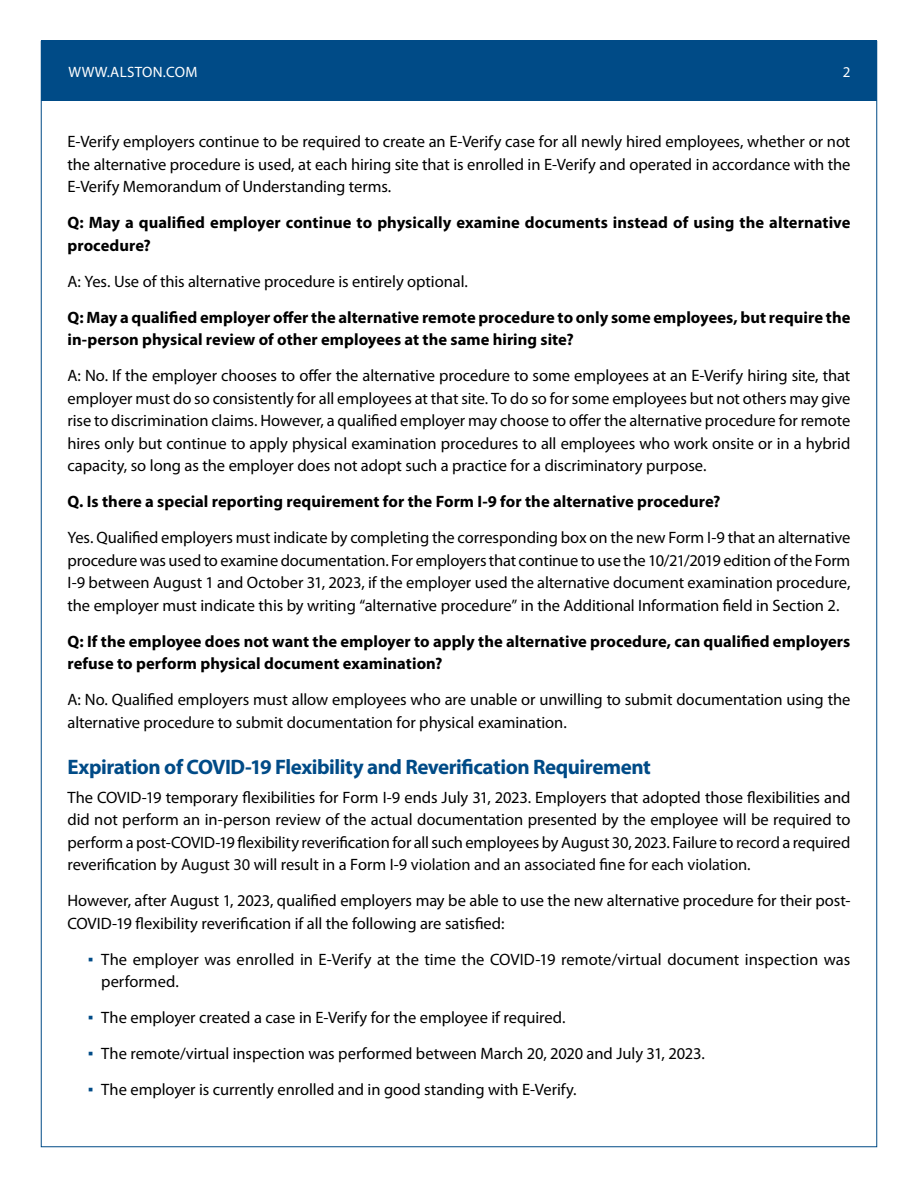
<style>
.page{position:relative;width:918px;height:1188px;background:#fff}
.page>*{position:absolute;margin:0;border:0;box-sizing:border-box;transform-origin:0 0}
.t1{font:700 21px "Myriad Pro";letter-spacing:-.02em;color:#004b87}
.t2{font:16.5px/22.5px "Myriad Pro";letter-spacing:-.005em;color:#000;text-align:justify}
.t3{font:700 16.5px/22.5px "Myriad Pro";letter-spacing:.005em;color:#000}
.t4{font:15px "Myriad Pro";letter-spacing:.02em;color:#fff}
.s1{color:#080808}
.s2{font-family:"Times New Roman";color:#004b87}
</style>
<div class="page">
<div style="left:41px;top:40px;width:835px;height:61px;background:#004b87"></div>
<p class="t4" style="left:68px;top:62px;width:130px">WWW.ALSTON.COM</p>
<p class="t4" style="left:843px;top:62px;width:9px">2</p>
<p class="t2" style="left:68px;top:130px;width:785px">E-Verify employers continue to be required to create an E-Verify case for all newly hired employees, whether or not the alternative procedure is used, at each hiring site that is enrolled in E-Verify and operated in accordance with the E-Verify Memorandum of Understanding terms.</p>
<p class="t3" style="left:68px;top:211px;width:785px">Q: May a qualified employer continue to physically examine documents instead of using the alternative procedure?</p>
<p class="t2" style="left:68px;top:270px;width:402px">A: Yes. Use of this alternative procedure is entirely optional.</p>
<p class="t3" style="left:68px;top:306px;width:784px">Q: May a qualified employer offer the alternative remote procedure to only some employees, but require the in-person physical review of other employees at the same hiring site?</p>
<p class="t2" style="left:68px;top:364px;width:784px">A: No. If the employer chooses to offer the alternative procedure to some employees at an E-Verify hiring site, that employer must do so consistently for all employees at that site. To do so for some employees but not others may give rise to discrimination claims. However, a qualified employer may choose to offer the alternative procedure for remote hires only but continue to apply physical examination procedures to all employees who work onsite or in a hybrid capacity, so long as the employer does not adopt such a practice for a discriminatory purpose.</p>
<p class="t3" style="left:68px;top:490px;width:655px">Q. Is there a special reporting requirement for the Form I-9 for the alternative procedure?</p>
<p class="t2" style="left:68px;top:526px;width:785px">Yes. Qualified employers must indicate by completing the corresponding box on the new Form I-9 that an alternative procedure was used to examine documentation. For employers that continue to use the 10/21/2019 edition of the Form I-9 between August 1 and October 31, 2023, if the employer used the alternative document examination procedure, the employer must indicate this by writing “alternative procedure” in the Additional Information field in Section 2.</p>
<p class="t3" style="left:68px;top:630px;width:784px">Q: If the employee does not want the employer to apply the alternative procedure, can qualified employers refuse to perform physical document examination?</p>
<p class="t2" style="left:68px;top:688px;width:784px">A: No. Qualified employers must allow employees who are unable or unwilling to submit documentation using the alternative procedure to submit documentation for physical examination.</p>
<p class="t1" style="left:68px;top:753px;width:585px">Expiration of COVID-19 Flexibility and Reverification Requirement</p>
<p class="t2" style="left:68px;top:786px;width:785px">The COVID-19 temporary flexibilities for Form I-9 ends July 31, 2023. Employers that adopted those flexibilities and did not perform an in-person review of the actual documentation presented by the employee will be required to perform a post-COVID-19 flexibility reverification for all such employees by August 30, 2023. Failure to <span class="s1">record</span> a required reverification by <span class="s1">August 30</span> will result in a Form I-9 <span class="s1">violation and an associated fine for each violation.</span></p>
<p class="t2" style="left:68px;top:889px;width:784px">However, after August 1, 2023, qualified employers may be able to use the new alternative procedure for their post-<br>COVID-19 flexibility reverification if all the following are satisfied:</p>
<p class="t2" style="left:101px;top:948px;width:751px;text-indent:-13px"><span class="s2">▪</span> The employer was enrolled in E-Verify at the time the COVID-19 remote/virtual document inspection was performed.</p>
<p class="t2" style="left:88px;top:1006px;width:479px"><span class="s2">▪</span> The employer created a case in E-Verify for the employee if required.</p>
<p class="t2" style="left:88px;top:1042px;width:619px"><span class="s2">▪</span> The remote/virtual inspection was performed between March 20, 2020 and July 31, 2023.</p>
<p class="t2" style="left:88px;top:1078px;width:490px"><span class="s2">▪</span> The employer is currently enrolled and in good standing with E-Verify.</p>
</div>
